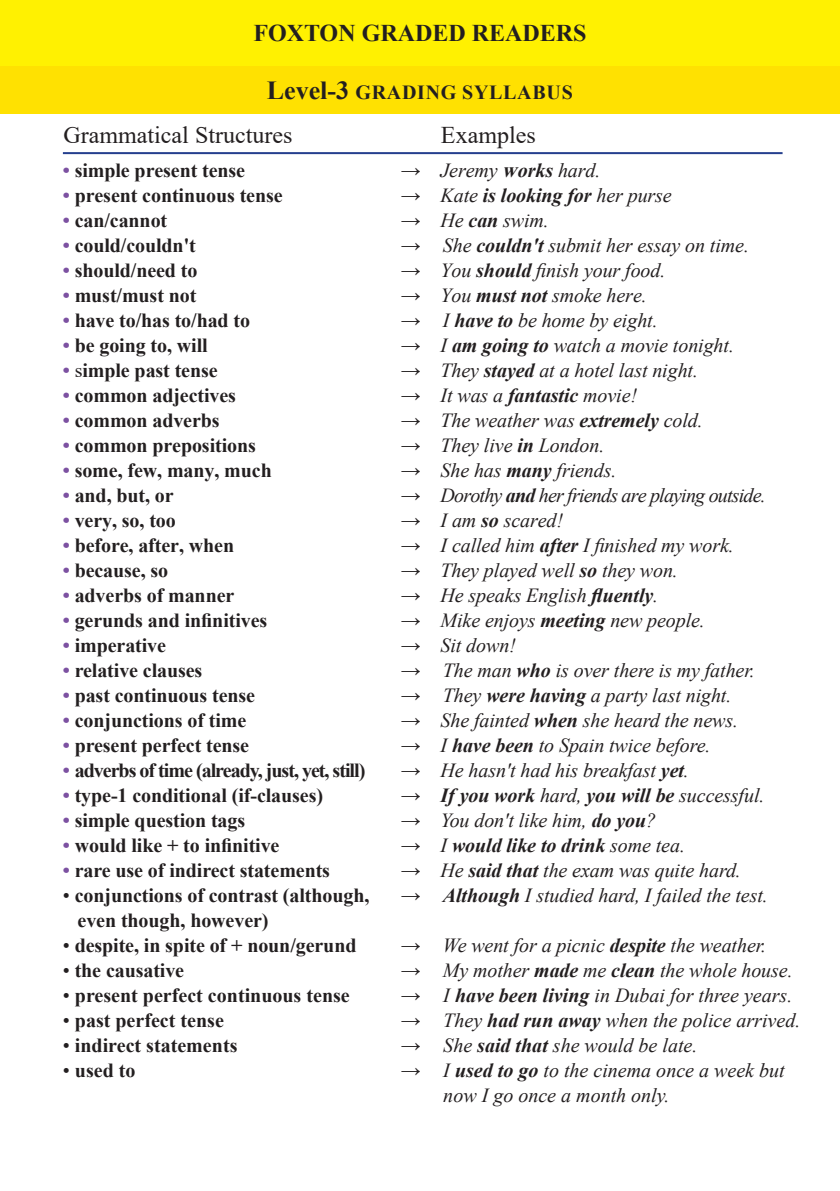
<style>
.page{position:relative;width:840px;height:1191px;background:#fff}
.page>*{position:absolute;margin:0;border:0;box-sizing:border-box;transform-origin:0 0}
.t1{font:24px "Times New Roman";color:#231f20}
.t2{font:700 24px "Times New Roman";color:#231f20}
.t3{font:italic 20px/25px "Times New Roman";letter-spacing:-.005em;color:#231f20}
.t4{font:700 20px "Times New Roman";letter-spacing:-.005em;color:#231f20}
.t5{font:italic 700 20px "Times New Roman";letter-spacing:-.005em;color:#231f20}
.t6{font:italic 20px "Times New Roman";letter-spacing:-.04em;color:#231f20}
.t7{font:700 20px "Times New Roman";letter-spacing:-.05em;color:#231f20}
.t8{font:700 20px "Times New Roman";letter-spacing:.035em;color:#231f20}
.s1{font-size:26px}
.s2{color:#7c51a1}
.s3{font-style:normal}
.s4{font-weight:700}
.s5{font-weight:400}
.s6{font-weight:400;font-style:normal}
</style>
<div class="page">
<div style="left:0;top:0;width:839px;height:66px;background:#fff101"></div>
<div style="left:0;top:66px;width:839px;height:48px;background:#ffe101"></div>
<hr style="left:63px;top:152px;width:719px;height:2px;background:#253f8e">
<p class="t2" style="left:253px;top:16px;width:334px">FOXTON GRADED READERS</p>
<p class="t8" style="left:266px;top:78px;width:307px"><span class="s1">Level-3</span> GRADING SYLLABUS</p>
<p class="t1" style="left:63px;top:118px;width:230px">Grammatical Structures</p>
<p class="t1" style="left:441px;top:118px;width:96px">Examples</p>
<p class="t4" style="left:63px;top:156px;width:184px"><span class="s2">•</span> simple present tense</p>
<p class="t3" style="left:401px;top:157px;width:201px"><span class="s3">→</span> Jeremy <span class="s4">works</span> hard.</p>
<p class="t4" style="left:63px;top:181px;width:221px"><span class="s2">•</span> present continuous tense</p>
<p class="t3" style="left:401px;top:182px;width:272px"><span class="s3">→</span> Kate <span class="s4">is looking for</span> her purse</p>
<p class="t4" style="left:63px;top:206px;width:106px"><span class="s2">•</span> can/cannot</p>
<p class="t3" style="left:401px;top:207px;width:149px"><span class="s3">→</span> He <span class="s4">can</span> swim.</p>
<p class="t4" style="left:63px;top:231px;width:134px"><span class="s2">•</span> could/couldn't</p>
<p class="t3" style="left:401px;top:232px;width:349px"><span class="s3">→</span> She <span class="s4">couldn't</span> submit her essay on time.</p>
<p class="t4" style="left:63px;top:256px;width:136px"><span class="s2">•</span> should/need to</p>
<p class="t3" style="left:401px;top:257px;width:266px"><span class="s3">→</span> You <span class="s4">should</span> finish your food.</p>
<p class="t4" style="left:63px;top:281px;width:135px"><span class="s2">•</span> must/must not</p>
<p class="t3" style="left:401px;top:282px;width:247px"><span class="s3">→</span> You <span class="s4">must not</span> smoke here.</p>
<p class="t4" style="left:63px;top:306px;width:189px"><span class="s2">•</span> have to/has to/had to</p>
<p class="t3" style="left:401px;top:307px;width:258px"><span class="s3">→</span> I <span class="s4">have to</span> be home by eight.</p>
<p class="t4" style="left:63px;top:331px;width:146px"><span class="s2">•</span> be going to, will</p>
<p class="t3" style="left:401px;top:332px;width:334px"><span class="s3">→</span> I <span class="s4">am going to</span> watch a movie tonight.</p>
<p class="t4" style="left:63px;top:356px;width:156px"><span class="s2">•</span> <span class="s5">s</span>imple past tense</p>
<p class="t3" style="left:401px;top:357px;width:298px"><span class="s3">→</span> They <span class="s4">stayed</span> at a hotel last night.</p>
<p class="t4" style="left:63px;top:381px;width:174px"><span class="s2">•</span> common adjectives</p>
<p class="t3" style="left:401px;top:382px;width:237px"><span class="s3">→</span> It was a <span class="s4">fantastic</span> movie!</p>
<p class="t4" style="left:63px;top:406px;width:158px"><span class="s2">•</span> common adverbs</p>
<p class="t3" style="left:401px;top:407px;width:303px"><span class="s3">→</span> The weather was <span class="s4">extremely</span> cold.</p>
<p class="t4" style="left:63px;top:431px;width:194px"><span class="s2">•</span> common prepositions</p>
<p class="t3" style="left:401px;top:432px;width:205px"><span class="s3">→</span> They live <span class="s4">in</span> London.</p>
<p class="t4" style="left:63px;top:456px;width:210px"><span class="s2">•</span> some, few, many, much</p>
<p class="t3" style="left:401px;top:457px;width:217px"><span class="s3">→</span> She has <span class="s4">many</span> friends.</p>
<p class="t4" style="left:63px;top:481px;width:112px"><span class="s2">•</span> and, but, or</p>
<p class="t6" style="left:401px;top:481px;width:366px"><span class="s3">→</span> Dorothy <span class="s4">and</span> her friends are playing outside.</p>
<p class="t4" style="left:63px;top:506px;width:114px"><span class="s2">•</span> very, so, too</p>
<p class="t3" style="left:401px;top:507px;width:163px"><span class="s3">→</span> I am <span class="s4">so</span> scared!</p>
<p class="t4" style="left:63px;top:531px;width:173px"><span class="s2">•</span> before, after, when</p>
<p class="t3" style="left:401px;top:532px;width:334px"><span class="s3">→</span> I called him <span class="s4">after</span> I finished my work.</p>
<p class="t4" style="left:63px;top:556px;width:107px"><span class="s2">•</span> because, so</p>
<p class="t3" style="left:401px;top:557px;width:278px"><span class="s3">→</span> They played well <span class="s4">so</span> they won.</p>
<p class="t4" style="left:63px;top:581px;width:173px"><span class="s2">•</span> adverbs of manner</p>
<p class="t3" style="left:401px;top:582px;width:258px"><span class="s3">→</span> He speaks English <span class="s4">fluently</span>.</p>
<p class="t4" style="left:63px;top:606px;width:206px"><span class="s2">•</span> gerunds and infinitives</p>
<p class="t3" style="left:401px;top:607px;width:305px"><span class="s3">→</span> Mike enjoys <span class="s4">meeting</span> new people.</p>
<p class="t4" style="left:63px;top:631px;width:105px"><span class="s2">•</span> imperative</p>
<p class="t3" style="left:401px;top:632px;width:116px"><span class="s3">→</span> Sit down!</p>
<p class="t4" style="left:63px;top:656px;width:141px"><span class="s2">•</span> relative clauses</p>
<p class="t3" style="left:401px;top:657px;width:355px"><span class="s3">→</span> The man <span class="s4">who</span> is over there is my father.</p>
<p class="t4" style="left:63px;top:681px;width:194px"><span class="s2">•</span> past continuous tense</p>
<p class="t3" style="left:401px;top:682px;width:332px"><span class="s3">→</span> They <span class="s4">were having</span> a party last night.</p>
<p class="t4" style="left:63px;top:706px;width:185px"><span class="s2">•</span> conjunctions of time</p>
<p class="t3" style="left:401px;top:707px;width:338px"><span class="s3">→</span> She fainted <span class="s4">when</span> she heard the news.</p>
<p class="t4" style="left:63px;top:731px;width:188px"><span class="s2">•</span> present perfect tense</p>
<p class="t3" style="left:401px;top:732px;width:311px"><span class="s3">→</span> I <span class="s4">have been</span> to Spain twice before.</p>
<p class="t7" style="left:63px;top:756px;width:304px"><span class="s2">•</span> adverbs of time (already, just, yet, still)</p>
<p class="t3" style="left:401px;top:757px;width:289px"><span class="s3">→</span> He hasn't had his breakfast <span class="s4">yet</span>.</p>
<p class="t4" style="left:63px;top:781px;width:261px"><span class="s2">•</span> type-1 conditional (if-clauses)</p>
<p class="t5" style="left:401px;top:781px;width:365px"><span class="s6">→</span> If you work <span class="s5">hard,</span> you will be <span class="s5">successful.</span></p>
<p class="t4" style="left:63px;top:806px;width:184px"><span class="s2">•</span> simple question tags</p>
<p class="t3" style="left:401px;top:807px;width:256px"><span class="s3">→</span> You don't like him, <span class="s4">do you</span>?</p>
<p class="t4" style="left:63px;top:831px;width:218px"><span class="s2">•</span> would like + to infinitive</p>
<p class="t5" style="left:401px;top:831px;width:285px"><span class="s6">→</span> <span class="s5">I</span> would like to drink <span class="s5">some tea.</span></p>
<p class="t4" style="left:63px;top:856px;width:268px"><span class="s2">•</span> rare use of indirect statements</p>
<p class="t3" style="left:401px;top:857px;width:341px"><span class="s3">→</span> He <span class="s4">said that</span> the exam was quite hard.</p>
<p class="t4" style="left:63px;top:881px;width:308px"><span class="s5">•</span> conjunctions of contrast (although,</p>
<p class="t3" style="left:401px;top:882px;width:368px"><span class="s3">→</span> <span class="s4">Although</span> I studied hard, I failed the test.</p>
<p class="t4" style="left:78px;top:906px;width:192px">even though, however)</p>
<p class="t4" style="left:63px;top:931px;width:295px"><span class="s5">•</span> despite, in spite of + noun/gerund</p>
<p class="t3" style="left:401px;top:932px;width:366px"><span class="s3">→</span> We went for a picnic <span class="s4">despite</span> the weather.</p>
<p class="t4" style="left:63px;top:956px;width:123px"><span class="s5">•</span> the causative</p>
<p class="t3" style="left:401px;top:957px;width:393px"><span class="s3">→</span> My mother <span class="s4">made</span> me <span class="s4">clean</span> the whole house.</p>
<p class="t4" style="left:63px;top:981px;width:288px"><span class="s5">•</span> present perfect continuous tense</p>
<p class="t3" style="left:401px;top:982px;width:392px"><span class="s3">→</span> I <span class="s4">have been living</span> in Dubai for three years.</p>
<p class="t4" style="left:63px;top:1006px;width:162px"><span class="s5">•</span> past perfect tense</p>
<p class="t3" style="left:401px;top:1007px;width:400px"><span class="s3">→</span> They <span class="s4">had run away</span> when the police arrived.</p>
<p class="t4" style="left:63px;top:1031px;width:176px"><span class="s5">•</span> indirect statements</p>
<p class="t3" style="left:401px;top:1032px;width:298px"><span class="s3">→</span> She <span class="s4">said that</span> she would be late.</p>
<p class="t4" style="left:63px;top:1056px;width:74px"><span class="s5">•</span> used to</p>
<p class="t3" style="left:443px;top:1057px;width:343px;text-indent:-42px"><span class="s3">→</span> I <span class="s4">used to go</span> to the cinema once a week but now I go once a month only.</p>
</div>
